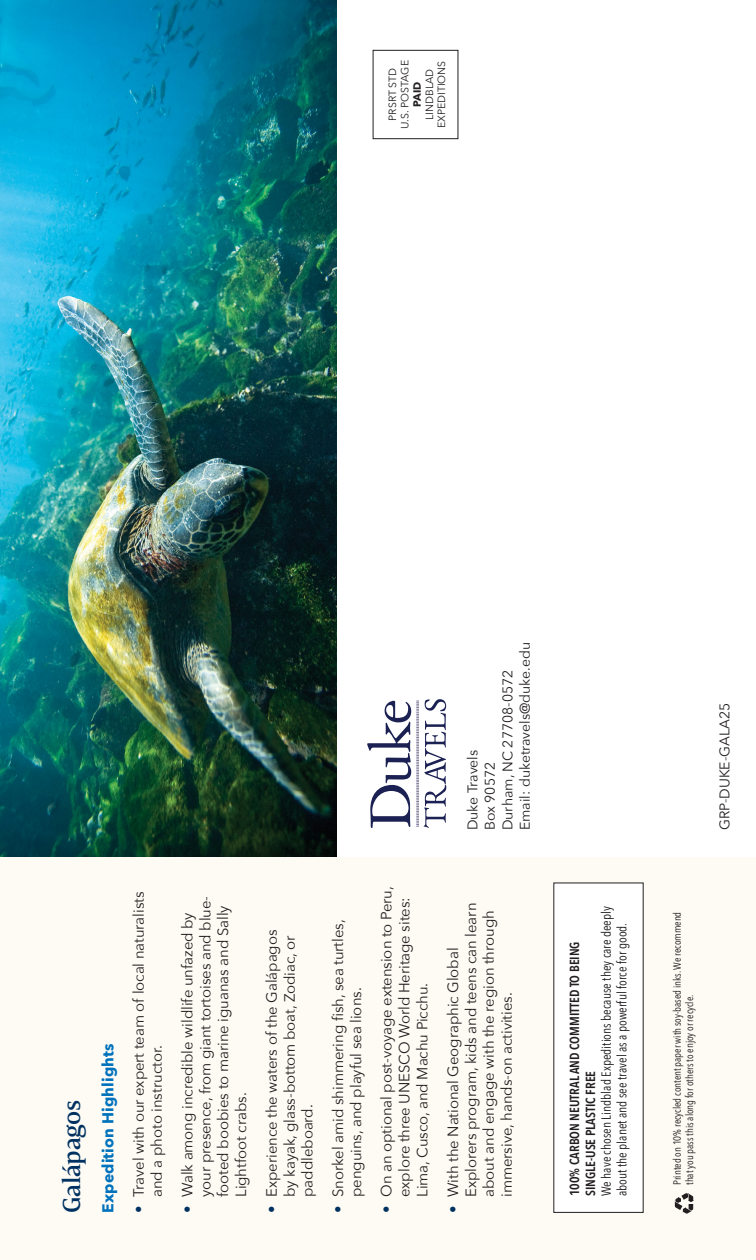
<style>
.page{position:relative;width:756px;height:1260px;background:#fff}
.page>*{position:absolute;margin:0;border:0;box-sizing:border-box;transform-origin:0 0}
.Back_-_Headline{font:24.5px "Mandrelex Nor Dem";letter-spacing:-.02em;color:#003160}
.Back_-_Headline_3{font:700 15.75px "Avenir Next";letter-spacing:.005em;color:#0072bc}
.t1{font:14.88px/18px "Avenir Next";letter-spacing:-.005em;color:#231f20}
.Back_-_Address{font:14px "Avenir Next";color:#231f20}
.Back_-_Group_Number{font:14px "Avenir Next";color:#231f20}
.Back_-_Carbon_Neutral{font:13.12px/15.8px "Avenir Next Condensed";color:#231f20}
.Back_-_Recycling_Blurb{font:10.5px/12.2px "Avenir Next Condensed";letter-spacing:-.005em;color:#231f20}
.Back_-_Postage{font:10.5px "Avenir Next";color:#231f20}
.Back_-_Postage-2{font:700 10.5px "Avenir Next";color:#231f20}
.s1{font-weight:600;color:#003160}
.s2{font-weight:600}
</style>
<div class="page">
<img style="left:0;top:0;width:337px;height:857px">
<div style="left:0;top:857px;width:756px;height:403px;background:#fefbf5"></div>
<div style="left:373px;top:50px;width:85px;height:89px;border:1px solid #231f20"></div>
<svg style="left:675px;top:1193px;width:19px;height:21px"></svg>
<div style="left:554px;top:883px;width:89px;height:329px;background:#fff"></div>
<svg style="left:367px;top:699px;width:79px;height:129px"></svg>
<p class="Back_-_Postage" style="left:384px;top:121px;width:54px;rotate:-90deg">PRSRT STD</p>
<p class="Back_-_Postage" style="left:396px;top:129px;width:70px;rotate:-90deg">U.S. POSTAGE</p>
<p class="Back_-_Postage" style="left:421px;top:120px;width:53px;rotate:-90deg">LINDBLAD</p>
<p class="Back_-_Postage" style="left:433px;top:128px;width:69px;rotate:-90deg">EXPEDITIONS</p>
<p class="Back_-_Postage-2" style="left:408px;top:107px;width:27px;rotate:-90deg">PAID</p>
<p class="Back_-_Address" style="left:513px;top:830px;width:190px;rotate:-90deg">Email: duketravels@duke.edu</p>
<p class="Back_-_Address" style="left:496px;top:830px;width:162px;rotate:-90deg">Durham, NC 27708-0572</p>
<p class="Back_-_Address" style="left:461px;top:830px;width:82px;rotate:-90deg">Duke Travels</p>
<p class="Back_-_Address" style="left:478px;top:830px;width:70px;rotate:-90deg">Box 90572</p>
<p class="Back_-_Headline" style="left:57px;top:1213px;width:114px;rotate:-90deg">Galápagos</p>
<p class="Back_-_Headline_3" style="left:94px;top:1213px;width:170px;rotate:-90deg">Expedition Highlights</p>
<p class="t1" style="left:129px;top:1197px;width:307px;text-indent:-16px;rotate:-90deg"><span class="s1">•</span> Travel with our expert team of local naturalists and a photo instructor.</p>
<p class="t1" style="left:178px;top:1197px;width:303px;text-indent:-16px;rotate:-90deg"><span class="s1">•</span> Walk among incredible wildlife unfazed by your presence, from giant tortoises and blue&shy;footed boobies to marine iguanas and Sally Lightfoot crabs.</p>
<p class="t1" style="left:262px;top:1197px;width:269px;text-indent:-16px;rotate:-90deg"><span class="s1">•</span> Experience the waters of the Galápagos by kayak, glass-bottom boat, Zodiac, or paddleboard.</p>
<p class="t1" style="left:328px;top:1197px;width:279px;text-indent:-16px;rotate:-90deg"><span class="s1">•</span> Snorkel amid shimmering fish, sea turtles, penguins, and playful sea lions.</p>
<p class="t1" style="left:377px;top:1197px;width:312px;text-indent:-16px;rotate:-90deg"><span class="s1">•</span> On an optional post-voyage extension to Peru, explore three UNESCO World Heritage sites:<br>Lima, Cusco, and Machu Picchu.</p>
<p class="t1" style="left:443px;top:1197px;width:296px;text-indent:-16px;rotate:-90deg"><span class="s1">•</span> With the National Geographic Global Explorers program, kids and teens can learn about and engage with the region through immersive, hands-on activities.</p>
<p class="Back_-_Recycling_Blurb" style="left:671px;top:1185px;width:275px;rotate:-90deg">Printed on 10% recycled content paper with soy-based inks. We recommend that you pass this along for others to enjoy or recycle.</p>
<p class="Back_-_Carbon_Neutral" style="left:566px;top:1196px;width:292px;rotate:-90deg"><span class="s2">100% CARBON NEUTRAL AND COMMITTED TO BEING SINGLE-USE PLASTIC FREE<br></span>We have chosen Lindblad Expeditions because they care deeply about the planet and see travel as a powerful force for good.</p>
<p class="Back_-_Group_Number" style="left:713px;top:830px;width:129px;rotate:-90deg">GRP-DUKE-GALA25</p>
</div>
